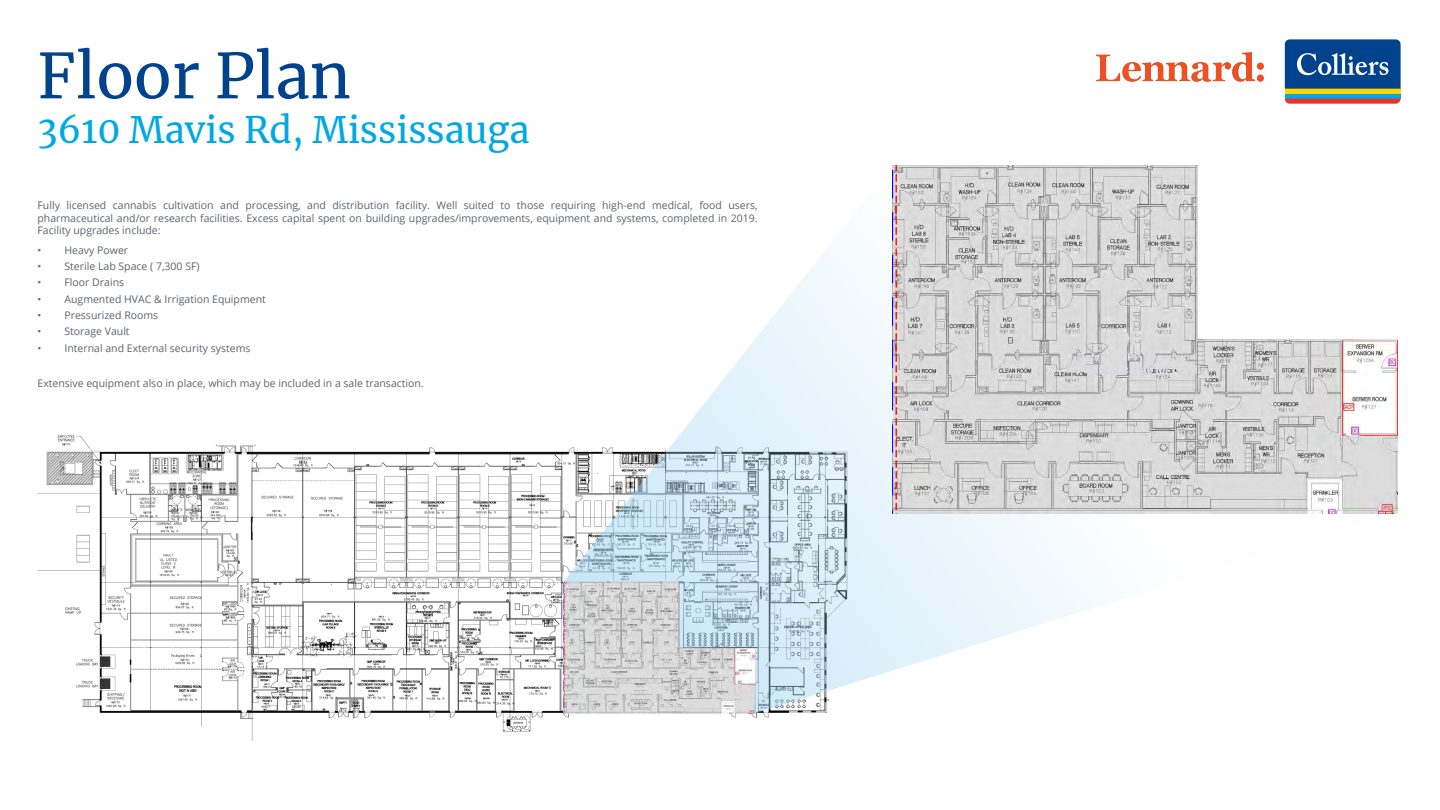
<style>
.page{position:relative;width:1440px;height:810px;background:#fff}
.page>*{position:absolute;margin:0;border:0;box-sizing:border-box;transform-origin:0 0}
.t1{font:61.88px "Merriweather";color:#00438c}
.t2{font:36px "Merriweather";color:#00a8e4}
.t3{font:10.5px/12.6px "Open Sans";color:#5f636a;text-align:justify}
</style>
<div class="page">
<div style="left:1283px;top:38px;width:120px;height:68px;background:linear-gradient(to right,#fff,#fff);border-radius:7px"></div>
<div style="left:1285px;top:94px;width:116px;height:5px;background:#00a8e4"></div>
<div style="left:1285px;top:89px;width:116px;height:5px;background:#ffd600"></div>
<svg style="left:1285px;top:99px;width:116px;height:5px"></svg>
<svg style="left:1285px;top:39px;width:116px;height:50px;background:#205a98"></svg>
<img style="left:38px;top:434px;width:731px;height:307px">
<svg style="left:564px;top:165px;width:834px;height:549px"></svg>
<img style="left:1096px;top:52px;width:168px;height:29px">
<h1 class="t1" style="left:38px;top:33px;width:315px">Floor Plan</h1>
<h2 class="t2" style="left:38px;top:105px;width:494px">3610 Mavis Rd, Mississauga</h2>
<p class="t3" style="left:38px;top:199px;width:722px">Fully licensed cannabis cultivation and processing, and distribution facility. Well suited to those requiring high-end medical, food users, pharmaceutical and/or research facilities. Excess capital spent on building upgrades/improvements, equipment and systems, completed in 2019.<br>Facility upgrades include:</p>
<p class="t3" style="left:38px;top:243px;width:92px">• Heavy Power</p>
<p class="t3" style="left:38px;top:260px;width:164px">• Sterile Lab Space ( 7,300 SF)</p>
<p class="t3" style="left:38px;top:276px;width:88px">• Floor Drains</p>
<p class="t3" style="left:38px;top:292px;width:230px">• Augmented HVAC &amp; Irrigation Equipment</p>
<p class="t3" style="left:38px;top:309px;width:122px">• Pressurized Rooms</p>
<p class="t3" style="left:38px;top:325px;width:94px">• Storage Vault</p>
<p class="t3" style="left:38px;top:341px;width:214px">• Internal and External security systems</p>
<p class="t3" style="left:38px;top:377px;width:388px">Extensive equipment also in place, which may be included in a sale transaction.</p>
</div>
